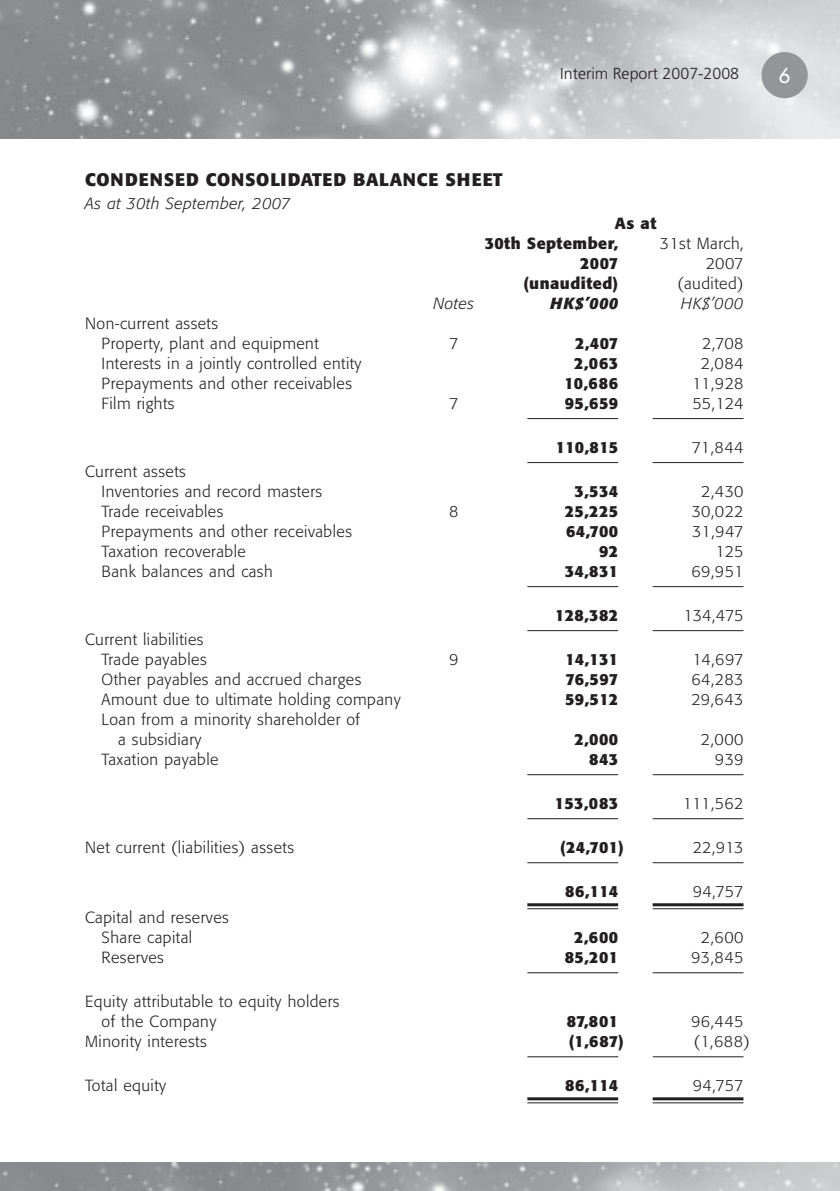
<style>
.page{position:relative;width:840px;height:1191px;background:#fff}
.page>*{position:absolute;margin:0;border:0;box-sizing:border-box;transform-origin:0 0}
.t1{font:20px "Futura";color:#fff}
.t2{font:700 18px "Formata";letter-spacing:.05em;color:#231f20}
.t3{font:300 16px/20px "Formata";letter-spacing:.03em;color:#231f20}
.t4{font:700 16px/20px "Formata";letter-spacing:.03em;color:#231f20}
.t5{font:italic 300 16px "Formata";letter-spacing:.03em;color:#231f20}
.t6{font:300 16px "Frutiger";color:#231f20}
.t7{font:italic 700 16px "Formata";color:#231f20}
</style>
<div class="page">
<img style="left:0;top:1162px;width:839px;height:28px">
<img style="left:0;top:0;width:839px;height:139px">
<div style="left:761px;top:52px;width:46px;height:46px;background:#939598;border-radius:50%"></div>
<hr style="left:527px;top:418px;width:90px;height:1px;background:#231f20">
<hr style="left:652px;top:418px;width:91px;height:1px;background:#231f20">
<hr style="left:527px;top:462px;width:90px;height:1px;background:#231f20">
<hr style="left:652px;top:462px;width:91px;height:1px;background:#231f20">
<hr style="left:527px;top:586px;width:90px;height:1px;background:#231f20">
<hr style="left:652px;top:586px;width:91px;height:1px;background:#231f20">
<hr style="left:527px;top:630px;width:90px;height:1px;background:#231f20">
<hr style="left:652px;top:630px;width:91px;height:1px;background:#231f20">
<hr style="left:527px;top:774px;width:90px;height:1px;background:#231f20">
<hr style="left:652px;top:774px;width:91px;height:1px;background:#231f20">
<hr style="left:527px;top:818px;width:90px;height:1px;background:#231f20">
<hr style="left:652px;top:818px;width:91px;height:1px;background:#231f20">
<hr style="left:527px;top:862px;width:90px;height:1px;background:#231f20">
<hr style="left:652px;top:862px;width:91px;height:1px;background:#231f20">
<hr style="left:527px;top:903px;width:90px;height:3px;background:#231f20">
<hr style="left:527px;top:908px;width:90px;height:1px;background:#231f20">
<hr style="left:652px;top:903px;width:91px;height:3px;background:#231f20">
<hr style="left:652px;top:908px;width:91px;height:1px;background:#231f20">
<hr style="left:527px;top:972px;width:90px;height:1px;background:#231f20">
<hr style="left:652px;top:972px;width:91px;height:1px;background:#231f20">
<hr style="left:527px;top:1056px;width:90px;height:1px;background:#231f20">
<hr style="left:652px;top:1056px;width:91px;height:1px;background:#231f20">
<hr style="left:527px;top:1097px;width:90px;height:3px;background:#231f20">
<hr style="left:527px;top:1102px;width:90px;height:1px;background:#231f20">
<hr style="left:652px;top:1097px;width:91px;height:3px;background:#231f20">
<hr style="left:652px;top:1102px;width:91px;height:1px;background:#231f20">
<p class="t6" style="left:560px;top:64px;width:180px">Interim Report 2007-2008</p>
<p class="t1" style="left:778px;top:67px;width:13px">6</p>
<p class="t2" style="left:85px;top:173px;width:419px">CONDENSED CONSOLIDATED BALANCE SHEET</p>
<p class="t5" style="left:85px;top:197px;width:207px">As at 30th September, 2007</p>
<p class="t4" style="left:484px;top:217px;width:173px;text-indent:130px">As at<br>30th September,</p>
<p class="t3" style="left:659px;top:235px;width:85px">31st March,</p>
<p class="t4" style="left:579px;top:257px;width:40px">2007</p>
<p class="t3" style="left:705px;top:255px;width:39px">2007</p>
<p class="t4" style="left:523px;top:277px;width:96px">(unaudited)</p>
<p class="t3" style="left:677px;top:275px;width:68px">(audited)</p>
<p class="t3" style="left:102px;top:315px;width:218px;text-indent:-16px">Non-current assets<br>Property, plant and equipment</p>
<p class="t5" style="left:433px;top:297px;width:42px">Notes</p>
<p class="t7" style="left:550px;top:293px;width:69px">HK$’000</p>
<p class="t5" style="left:681px;top:297px;width:64px">HK$’000</p>
<p class="t3" style="left:449px;top:335px;width:11px">7</p>
<p class="t4" style="left:575px;top:337px;width:44px">2,407</p>
<p class="t3" style="left:701px;top:335px;width:43px">2,708</p>
<p class="t3" style="left:102px;top:355px;width:261px">Interests in a jointly controlled entity</p>
<p class="t4" style="left:574px;top:357px;width:45px">2,063</p>
<p class="t3" style="left:700px;top:355px;width:44px">2,084</p>
<p class="t3" style="left:102px;top:375px;width:252px">Prepayments and other receivables</p>
<p class="t4" style="left:564px;top:377px;width:55px">10,686</p>
<p class="t3" style="left:691px;top:375px;width:53px">11,928</p>
<p class="t3" style="left:102px;top:395px;width:74px">Film rights</p>
<p class="t3" style="left:449px;top:395px;width:11px">7</p>
<p class="t4" style="left:564px;top:397px;width:55px">95,659</p>
<p class="t3" style="left:692px;top:395px;width:53px">55,124</p>
<p class="t4" style="left:555px;top:441px;width:64px">110,815</p>
<p class="t3" style="left:691px;top:439px;width:53px">71,844</p>
<p class="t3" style="left:102px;top:463px;width:222px;text-indent:-16px">Current assets<br>Inventories and record masters</p>
<p class="t4" style="left:574px;top:485px;width:45px">3,534</p>
<p class="t3" style="left:700px;top:483px;width:44px">2,430</p>
<p class="t3" style="left:102px;top:503px;width:123px">Trade receivables</p>
<p class="t3" style="left:449px;top:503px;width:11px">8</p>
<p class="t4" style="left:564px;top:505px;width:55px">25,225</p>
<p class="t3" style="left:691px;top:503px;width:53px">30,022</p>
<p class="t3" style="left:102px;top:523px;width:252px">Prepayments and other receivables</p>
<p class="t4" style="left:565px;top:525px;width:54px">64,700</p>
<p class="t3" style="left:691px;top:523px;width:53px">31,947</p>
<p class="t3" style="left:102px;top:543px;width:146px">Taxation recoverable</p>
<p class="t4" style="left:598px;top:545px;width:21px">92</p>
<p class="t3" style="left:715px;top:543px;width:29px">125</p>
<p class="t3" style="left:102px;top:563px;width:172px">Bank balances and cash</p>
<p class="t4" style="left:564px;top:565px;width:55px">34,831</p>
<p class="t3" style="left:691px;top:563px;width:53px">69,951</p>
<p class="t4" style="left:555px;top:609px;width:64px">128,382</p>
<p class="t3" style="left:683px;top:607px;width:61px">134,475</p>
<p class="t3" style="left:85px;top:631px;width:123px;text-align:right">Current liabilities<br>Trade payables</p>
<p class="t3" style="left:449px;top:651px;width:11px">9</p>
<p class="t4" style="left:565px;top:653px;width:54px">14,131</p>
<p class="t3" style="left:692px;top:651px;width:53px">14,697</p>
<p class="t3" style="left:102px;top:671px;width:261px">Other payables and accrued charges</p>
<p class="t4" style="left:565px;top:673px;width:54px">76,597</p>
<p class="t3" style="left:691px;top:671px;width:53px">64,283</p>
<p class="t3" style="left:102px;top:691px;width:300px">Amount due to ultimate holding company</p>
<p class="t4" style="left:564px;top:693px;width:55px">59,512</p>
<p class="t3" style="left:691px;top:691px;width:53px">29,643</p>
<p class="t3" style="left:118px;top:711px;width:243px;text-indent:-16px">Loan from a minority shareholder of a subsidiary</p>
<p class="t4" style="left:574px;top:733px;width:45px">2,000</p>
<p class="t3" style="left:700px;top:731px;width:44px">2,000</p>
<p class="t3" style="left:102px;top:751px;width:118px">Taxation payable</p>
<p class="t4" style="left:589px;top:753px;width:30px">843</p>
<p class="t3" style="left:714px;top:751px;width:30px">939</p>
<p class="t4" style="left:554px;top:797px;width:65px">153,083</p>
<p class="t3" style="left:682px;top:795px;width:62px">111,562</p>
<p class="t3" style="left:85px;top:839px;width:210px">Net current (liabilities) assets</p>
<p class="t4" style="left:560px;top:841px;width:65px">(24,701 )</p>
<p class="t3" style="left:692px;top:839px;width:52px">22,913</p>
<p class="t4" style="left:564px;top:885px;width:55px">86,114</p>
<p class="t3" style="left:692px;top:883px;width:52px">94,757</p>
<p class="t3" style="left:102px;top:909px;width:129px;text-indent:-16px">Capital and reserves<br>Share capital</p>
<p class="t4" style="left:574px;top:931px;width:45px">2,600</p>
<p class="t3" style="left:700px;top:929px;width:44px">2,600</p>
<p class="t3" style="left:102px;top:949px;width:64px">Reserves</p>
<p class="t4" style="left:564px;top:951px;width:55px">85,201</p>
<p class="t3" style="left:690px;top:949px;width:54px">93,845</p>
<p class="t3" style="left:102px;top:993px;width:239px;text-indent:-16px">Equity attributable to equity holders of the Company</p>
<p class="t4" style="left:566px;top:1015px;width:53px">87,801</p>
<p class="t3" style="left:690px;top:1013px;width:54px">96,445</p>
<p class="t3" style="left:85px;top:1033px;width:123px">Minority interests</p>
<p class="t4" style="left:568px;top:1035px;width:57px">(1,687 )</p>
<p class="t3" style="left:693px;top:1033px;width:58px">(1,688 )</p>
<p class="t3" style="left:85px;top:1077px;width:82px">Total equity</p>
<p class="t4" style="left:564px;top:1079px;width:55px">86,114</p>
<p class="t3" style="left:692px;top:1077px;width:52px">94,757</p>
</div>
